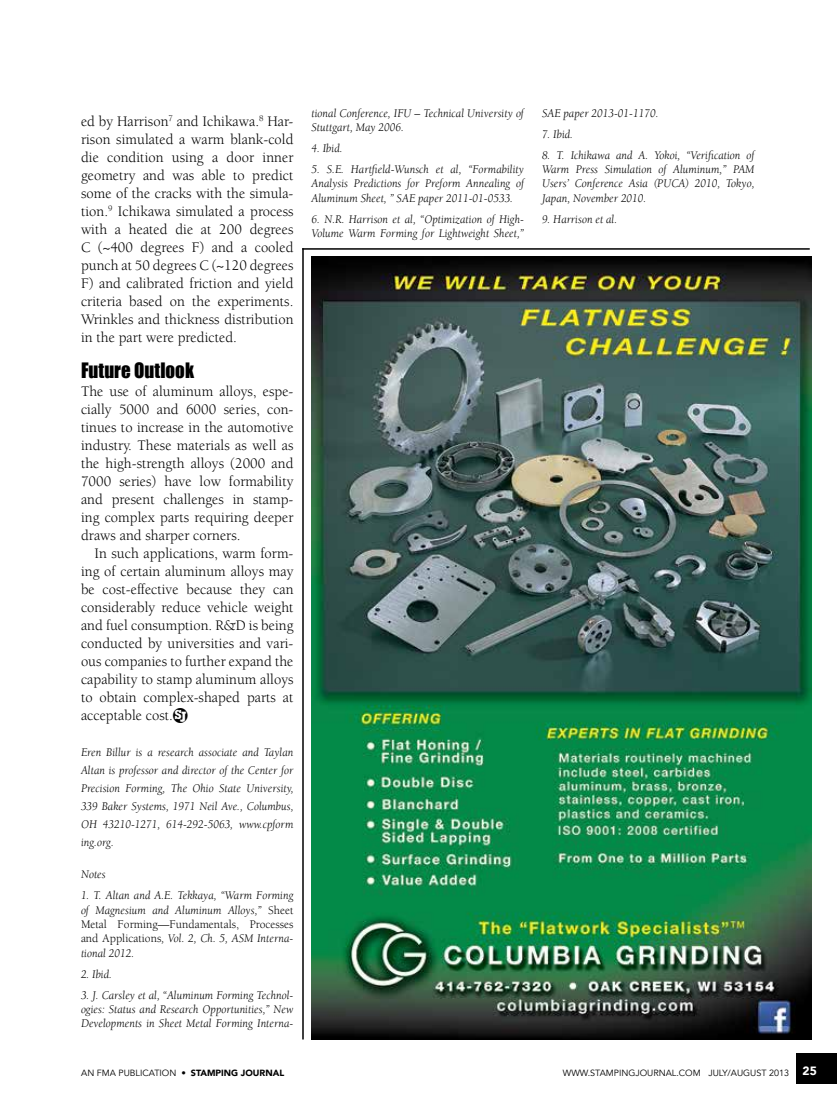
<style>
.page{position:relative;width:837px;height:1107px;background:#fff}
.page>*{position:absolute;margin:0;border:0;box-sizing:border-box;transform-origin:0 0}
.t1{font:19.5px "Impact";letter-spacing:.005em;color:#000}
.t2{font:15px/18px "Berkeley";letter-spacing:.005em;color:#000;text-align:justify}
.t3{font:italic 12px/14.4px "Berkeley";letter-spacing:.005em;color:#000;text-align:justify}
.t4{font:9px "Avenir";color:#000}
.s1{font-style:normal}
.s2{font-weight:900}
.s3{font-weight:900;font-size:12px;color:#fff}
</style>
<div class="page">
<div style="left:796px;top:1053px;width:41px;height:31px;background:#000"></div>
<img style="left:312px;top:256px;width:499px;height:784px">
<hr style="left:302px;top:248px;width:2px;height:792px;background:#000">
<hr style="left:302px;top:248px;width:508px;height:2px;background:#000">
<p class="t2" style="left:81px;top:113px;width:214px">ed by Harrison<sup>7</sup> and Ichikawa.<sup>8</sup> Har&shy;rison simulated a warm blank-cold die condition using a door inner geometry and was able to predict some of the cracks with the simula&shy;tion.<sup>9</sup> Ichikawa simulated a process with a heated die at 200 degrees C (~400 degrees F) and a cooled punch at 50 degrees C (~120 degrees F) and calibrated friction and yield criteria based on the experiments.<br>Wrinkles and thickness distribution in the part were predicted.</p>
<h1 class="t1" style="left:81px;top:355px;width:115px">Future Outlook</h1>
<p class="t2" style="left:81px;top:383px;width:214px">The use of aluminum alloys, espe&shy;cially 5000 and 6000 series, con&shy;tinues to increase in the automotive industry. These materials as well as the high-strength alloys (2000 and 7000 series) have low formability and present challenges in stamp&shy;ing complex parts requiring deeper draws and sharper corners.</p>
<p class="t2" style="left:81px;top:545px;width:214px;text-indent:14px">In such applications, warm form&shy;ing of certain aluminum alloys may be cost-effective because they can considerably reduce vehicle weight and fuel consumption. R&amp;D is being conducted by universities and vari&shy;ous companies to further expand the capability to stamp aluminum alloys to obtain complex-shaped parts at acceptable cost.</p>
<p class="t3" style="left:81px;top:744px;width:214px;line-height:18px">Eren Billur is a research associate and Taylan Altan is professor and director of the Center for Precision Forming, The Ohio State University, 339 Baker Systems, 1971 Neil Ave., Columbus, OH 43210-1271, 614-292-5063, www.cpform ing.org.</p>
<p class="t3" style="left:81px;top:868px;width:26px">Notes</p>
<p class="t3" style="left:81px;top:889px;width:214px">1. T. Altan and A.E. Tekkaya, “Warm Forming of Magnesium and Aluminum Alloys,” <span class="s1">Sheet Metal Forming—Fundamentals, Processes and Applications</span>, Vol. 2, Ch. 5, ASM Interna&shy;tional 2012.</p>
<p class="t3" style="left:81px;top:967px;width:33px">2. Ibid.</p>
<p class="t3" style="left:81px;top:988px;width:214px">3. J. Carsley et al, “Aluminum Forming Technol&shy;ogies: Status and Research Opportunities,” New Developments in Sheet Metal Forming Interna-</p>
<p class="t3" style="left:312px;top:106px;width:214px">tional Conference, IFU – Technical University of<br>Stuttgart, May 2006.</p>
<p class="t3" style="left:312px;top:142px;width:33px">4. Ibid.</p>
<p class="t3" style="left:312px;top:162px;width:214px">5. S.E. Hartfield-Wunsch et al, “Formability Analysis Predictions for Preform Annealing of Aluminum Sheet, ” SAE paper 2011-01-0533.</p>
<p class="t3" style="left:312px;top:212px;width:214px">6. N.R. Harrison et al, “Optimization of High-<br>Volume Warm Forming for Lightweight Sheet,”</p>
<p class="t3" style="left:542px;top:106px;width:118px">SAE paper 2013-01-1170.</p>
<p class="t3" style="left:542px;top:127px;width:33px">7. Ibid.</p>
<p class="t3" style="left:542px;top:148px;width:214px">8. T. Ichikawa and A. Yokoi, “Verification of Warm Press Simulation of Aluminum,” PAM Users’ Conference Asia (PUCA) 2010, Tokyo, Japan, November 2010.</p>
<p class="t3" style="left:542px;top:212px;width:77px">9. Harrison et al.</p>
<p class="t4" style="left:81px;top:1067px;width:205px">AN FMA PUBLICATION • <span class="s2">STAMPING JOURNAL</span></p>
<p class="t4" style="left:563px;top:1067px;width:39px">WWW.STAMPIN</p>
<p class="t4" style="left:628px;top:1067px;width:37px">GJOU RNAL</p>
<p class="t4" style="left:676px;top:1067px;width:11px">.COM</p>
<p class="t4" style="left:708px;top:1067px;width:110px">JULY/AUGUST 2013 <span class="s3">25</span></p>
</div>
